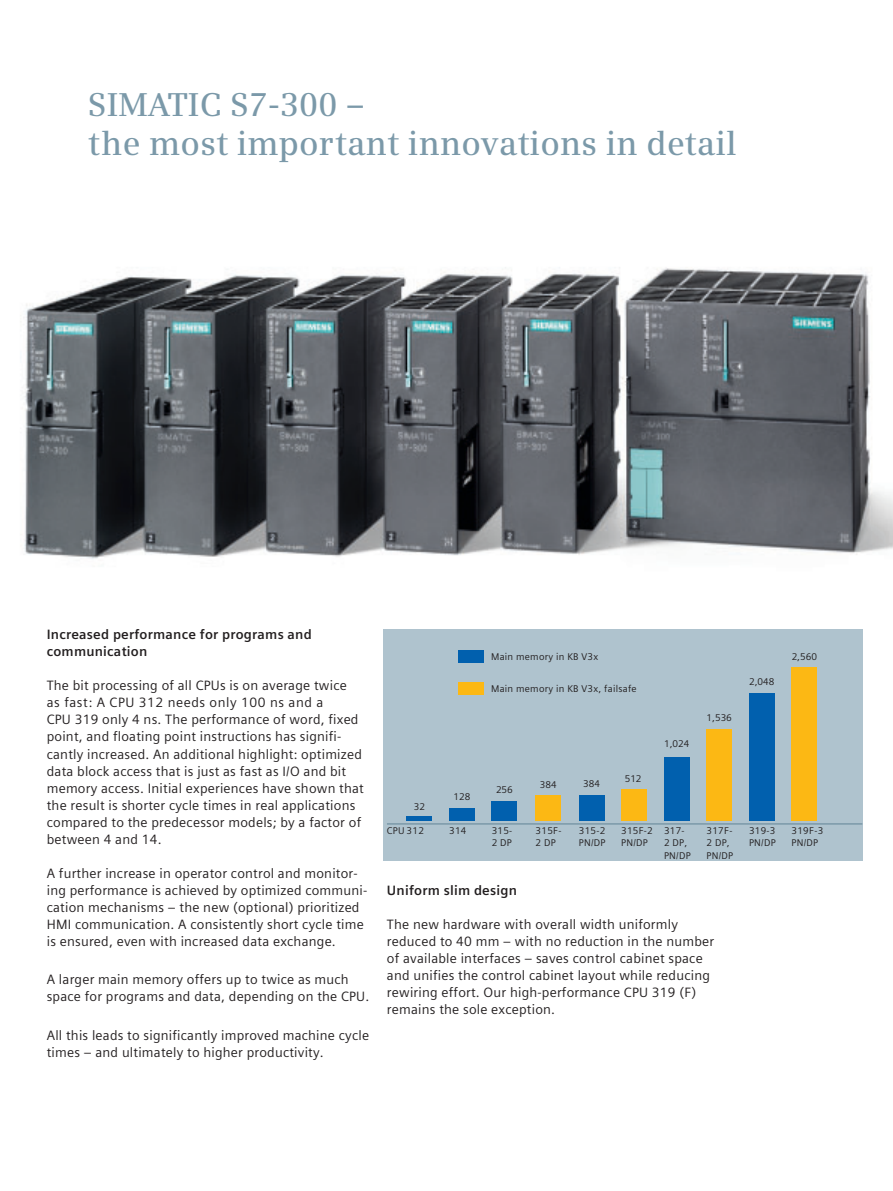
<style>
.page{position:relative;width:893px;height:1191px;background:#fff}
.page>*{position:absolute;margin:0;border:0;box-sizing:border-box;transform-origin:0 0}
.t1{font:600 33px/38.2px "Siemens Serif";letter-spacing:.005em;color:#7b99a9}
.t2{font:13.5px/17px "Siemens Sans Global";letter-spacing:.015em;color:#231f20}
.t3{font:700 13.5px/17px "Siemens Sans Global";letter-spacing:.015em;color:#231f20}
.t4{font:9.75px/12.8px "Siemens Sans Global";letter-spacing:.025em;color:#231f20}
</style>
<div class="page">
<div style="left:383px;top:629px;width:479px;height:232px;background:#afc3ce"></div>
<hr style="left:387px;top:823px;width:475px;height:1px;background:#7b99a9">
<hr style="left:407px;top:816px;width:25px;height:4px;background:#0160ae">
<div style="left:449px;top:808px;width:26px;height:12px;background:#0160ae"></div>
<div style="left:459px;top:650px;width:25px;height:13px;background:#0160ae"></div>
<div style="left:459px;top:682px;width:25px;height:13px;background:#fcb814"></div>
<div style="left:492px;top:801px;width:25px;height:19px;background:#0160ae"></div>
<div style="left:536px;top:795px;width:25px;height:25px;background:#fcb814"></div>
<div style="left:579px;top:795px;width:25px;height:25px;background:#0160ae"></div>
<div style="left:621px;top:789px;width:26px;height:31px;background:#fcb814"></div>
<div style="left:664px;top:757px;width:25px;height:63px;background:#0160ae"></div>
<div style="left:706px;top:729px;width:26px;height:91px;background:#fcb814"></div>
<div style="left:749px;top:693px;width:26px;height:127px;background:#0160ae"></div>
<div style="left:792px;top:667px;width:25px;height:153px;background:#fcb814"></div>
<img style="left:20px;top:267px;width:873px;height:292px">
<h1 class="t1" style="left:88px;top:87px;width:650px">SIMATIC S7-300 –<br>the most important innovations in detail</h1>
<p class="t3" style="left:47px;top:626px;width:267px">Increased performance for programs and communication</p>
<p class="t2" style="left:47px;top:677px;width:319px">The bit processing of all CPUs is on average twice<br>as fast: A CPU 312 needs only 100 ns and a<br>CPU 319 only 4 ns. The performance of word, fixed point, and floating point instructions has signifi&shy;cantly increased. An additional highlight: optimized data block access that is just as fast as I/O and bit memory access. Initial experiences have shown that the result is shorter cycle times in real applications compared to the predecessor models; by a factor of between 4 and 14.</p>
<p class="t2" style="left:47px;top:864px;width:322px">A further increase in operator control and monitor&shy;ing performance is achieved by optimized communi&shy;cation mechanisms – the new (optional) prioritized HMI communication. A consistently short cycle time is ensured, even with increased data exchange.</p>
<p class="t2" style="left:47px;top:971px;width:324px">A larger main memory offers up to twice as much space for programs and data, depending on the CPU.</p>
<p class="t2" style="left:47px;top:1026px;width:324px">All this leads to significantly improved machine cycle times – and ultimately to higher productivity.</p>
<p class="t4" style="left:491px;top:650px;width:109px">Main memory in KB V3x</p>
<p class="t4" style="left:792px;top:649px;width:27px">2,560</p>
<p class="t4" style="left:491px;top:682px;width:147px">Main memory in KB V3x, failsafe</p>
<p class="t4" style="left:749px;top:675px;width:27px">2,048</p>
<p class="t4" style="left:414px;top:799px;width:13px">32</p>
<p class="t4" style="left:453px;top:790px;width:18px">128</p>
<p class="t4" style="left:496px;top:783px;width:18px">256</p>
<p class="t4" style="left:540px;top:778px;width:18px">384</p>
<p class="t4" style="left:583px;top:777px;width:18px">384</p>
<p class="t4" style="left:625px;top:772px;width:18px">512</p>
<p class="t4" style="left:664px;top:737px;width:27px">1,024</p>
<p class="t4" style="left:707px;top:711px;width:27px">1,536</p>
<p class="t4" style="left:387px;top:824px;width:39px">CPU 312</p>
<p class="t4" style="left:449px;top:824px;width:19px">314</p>
<p class="t4" style="left:492px;top:824px;width:22px">315-<br>2 DP</p>
<p class="t4" style="left:536px;top:824px;width:27px">315F-<br>2 DP</p>
<p class="t4" style="left:579px;top:824px;width:28px">315-2<br>PN/DP</p>
<p class="t4" style="left:621px;top:824px;width:33px">315F-2<br>PN/DP</p>
<p class="t4" style="left:664px;top:824px;width:28px">317-<br>2 DP,<br>PN/DP</p>
<p class="t4" style="left:706px;top:824px;width:28px">317F-<br>2 DP,<br>PN/DP</p>
<p class="t4" style="left:749px;top:824px;width:28px">319-3<br>PN/DP</p>
<p class="t4" style="left:792px;top:824px;width:33px">319F-3<br>PN/DP</p>
<p class="t3" style="left:387px;top:881px;width:132px">Uniform slim design</p>
<p class="t2" style="left:387px;top:915px;width:329px">The new hardware with overall width uniformly reduced to 40 mm – with no reduction in the number of available interfaces – saves control cabinet space and unifies the control cabinet layout while reducing rewiring effort. Our high-performance CPU 319 (F) remains the sole exception.</p>
</div>
